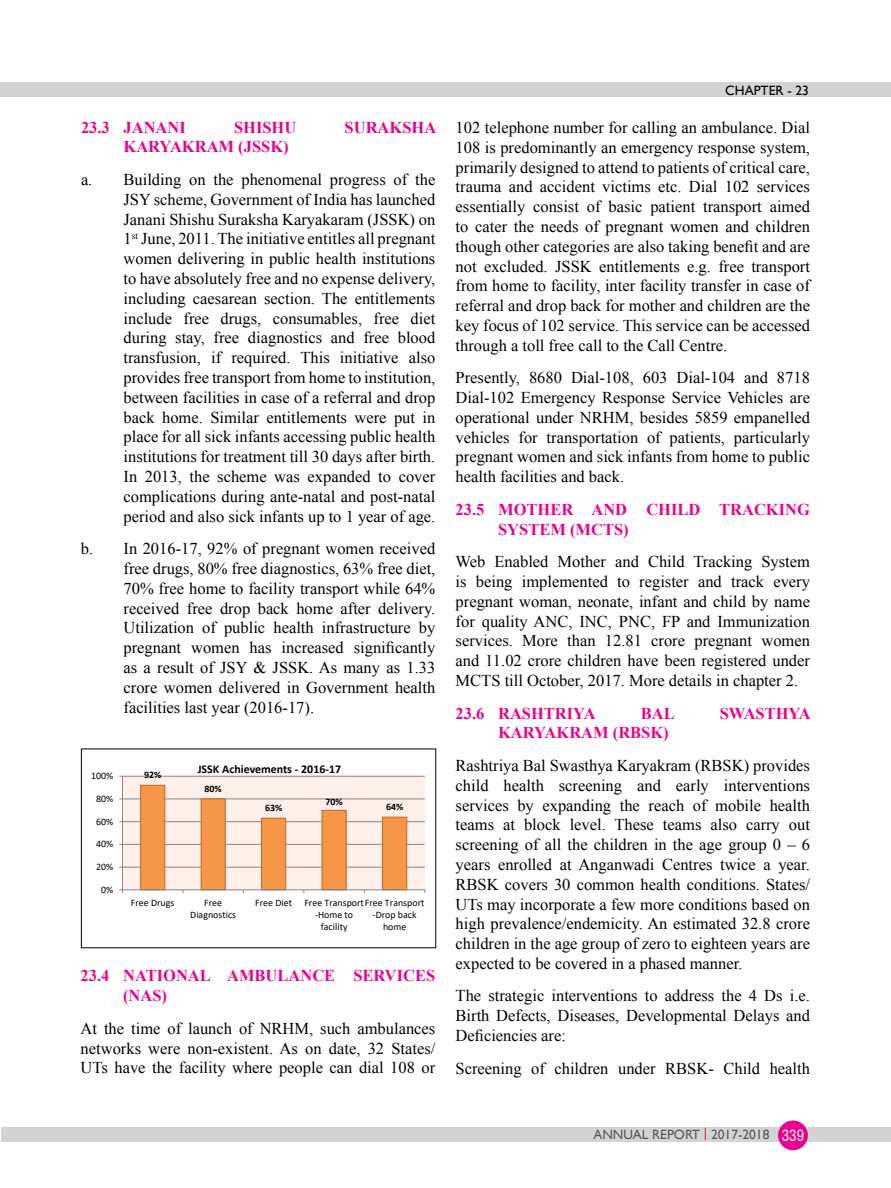
<style>
.page{position:relative;width:891px;height:1188px;background:#fff}
.page>*{position:absolute;margin:0;border:0;box-sizing:border-box;transform-origin:0 0}
.t1{font:16.5px/19.8px "Times New Roman";color:#000;text-align:justify}
.t2{font:700 16.5px/19.8px "Times New Roman";color:#ec008c}
.t3{font:condensed 15px "Swiss 721 BT";color:#fff}
.t4{font:13.5px "Gill Sans";color:#58595b}
.t5{font:13.5px "Gill Sans";color:#000}
.t6{font:700 12px "Calibri";color:#000}
.t7{font:9.9px/12.1px "Calibri";color:#000;text-align:center}
.t8{font:700 9.9px "Calibri";color:#000}
.s1{color:#d2232a}
</style>
<div class="page">
<div style="left:1px;top:1127px;width:890px;height:15px;background:#d1d3d4"></div>
<div style="left:0;top:82px;width:891px;height:15px;background:#d1d3d4"></div>
<div style="left:778px;top:1120px;width:30px;height:30px;background:#ec008c;border-radius:50%"></div>
<div style="left:122px;top:776px;width:303px;height:114px;background:#fdefe9"></div>
<hr style="left:122px;top:867px;width:303px;height:1px;background:#868686">
<hr style="left:122px;top:844px;width:303px;height:1px;background:#868686">
<hr style="left:122px;top:821px;width:303px;height:1px;background:#868686">
<hr style="left:122px;top:799px;width:303px;height:1px;background:#868686">
<hr style="left:122px;top:776px;width:303px;height:1px;background:#868686">
<hr style="left:122px;top:776px;width:1px;height:114px;background:#868686">
<hr style="left:122px;top:889px;width:303px;height:1px;background:#868686">
<svg style="left:140px;top:785px;width:268px;height:108px"></svg>
<p class="t2" style="left:81px;top:117px;width:106px">23.3 JANANI</p>
<p class="t2" style="left:234px;top:117px;width:64px">SHISHU</p>
<p class="t2" style="left:345px;top:117px;width:93px">SURAKSHA</p>
<p class="t2" style="left:124px;top:137px;width:167px">KARYAKRAM (JSSK)</p>
<p class="t1" style="left:124px;top:169px;width:313px;text-indent:-43px">a. Building on the phenomenal progress of the JSY scheme, Government of India has launched Janani Shishu Suraksha Karyakaram (JSSK) on 1<sup>st</sup> June, 2011. The initiative entitles all pregnant women delivering in public health institutions to have absolutely free and no expense delivery, including caesarean section. The entitlements include free drugs, consumables, free diet during stay, free diagnostics and free blood transfusion, if required. This initiative also provides free transport from home to institution, between facilities in case of a referral and drop back home. Similar entitlements were put in place for all sick infants accessing public health institutions for treatment till 30 days after birth.<br>In 2013, the scheme was expanded to cover complications during ante-natal and post-natal period and also sick infants up to 1 year of age.</p>
<p class="t1" style="left:124px;top:539px;width:313px;text-indent:-43px">b. In 2016-17, 92% of pregnant women received free drugs, 80% free diagnostics, 63% free diet, 70% free home to facility transport while 64% received free drop back home after delivery.<br>Utilization of public health infrastructure by pregnant women has increased significantly as a result of JSY &amp; JSSK. As many as 1.33 crore women delivered in Government health facilities last year (2016-17).</p>
<p class="t7" style="left:91px;top:769px;width:24px">100%</p>
<p class="t7" style="left:96px;top:792px;width:19px">80%</p>
<p class="t7" style="left:96px;top:815px;width:19px">60%</p>
<p class="t7" style="left:96px;top:838px;width:19px">40%</p>
<p class="t7" style="left:96px;top:860px;width:19px">20%</p>
<p class="t7" style="left:101px;top:883px;width:14px">0%</p>
<p class="t8" style="left:144px;top:768px;width:19px">92%</p>
<p class="t6" style="left:198px;top:761px;width:145px">JSSK Achievements - 2016-17</p>
<p class="t8" style="left:205px;top:781px;width:19px">80%</p>
<p class="t8" style="left:265px;top:801px;width:19px">63%</p>
<p class="t8" style="left:326px;top:795px;width:19px">70%</p>
<p class="t8" style="left:386px;top:800px;width:19px">64%</p>
<p class="t7" style="left:131px;top:896px;width:45px">Free Drugs</p>
<p class="t7" style="left:190px;top:896px;width:47px">Free<br>Diagnostics</p>
<p class="t7" style="left:255px;top:896px;width:171px">Free Diet Free TransportFree Transport</p>
<p class="t7" style="left:373px;top:908px;width:45px">-Drop back home</p>
<p class="t7" style="left:315px;top:908px;width:40px">-Home to</p>
<p class="t7" style="left:321px;top:920px;width:28px">facility</p>
<p class="t2" style="left:123px;top:966px;width:314px;text-indent:-43px">23.4 NATIONAL AMBULANCE SERVICES (NAS)</p>
<p class="t1" style="left:81px;top:1018px;width:356px">At the time of launch of NRHM, such ambulances networks were non-existent. As on date, 32 States/ UTs have the facility where people can dial 108 or</p>
<p class="t5" style="left:725px;top:83px;width:85px">CHAPTER - 23</p>
<p class="t1" style="left:456px;top:117px;width:356px">102 telephone number for calling an ambulance. Dial 108 is predominantly an emergency response system, primarily designed to attend to patients of critical care, trauma and accident victims etc. Dial 102 services essentially consist of basic patient transport aimed to cater the needs of pregnant women and children though other categories are also taking benefit and are not excluded. JSSK entitlements e.g. free transport from home to facility, inter facility transfer in case of referral and drop back for mother and children are the key focus of 102 service. This service can be accessed through a toll free call to the Call Centre.</p>
<p class="t1" style="left:456px;top:368px;width:356px">Presently, 8680 Dial-108, 603 Dial-104 and 8718<br>Dial-102 Emergency Response Service Vehicles are operational under NRHM, besides 5859 empanelled vehicles for transportation of patients, particularly pregnant women and sick infants from home to public health facilities and back.</p>
<p class="t2" style="left:498px;top:499px;width:313px;text-indent:-43px">23.5 MOTHER AND CHILD TRACKING<br>SYSTEM (MCTS)</p>
<p class="t1" style="left:456px;top:552px;width:356px">Web Enabled Mother and Child Tracking System is being implemented to register and track every pregnant woman, neonate, infant and child by name for quality ANC, INC, PNC, FP and Immunization services. More than 12.81 crore pregnant women and 11.02 crore children have been registered under MCTS till October, 2017. More details in chapter 2.</p>
<p class="t2" style="left:456px;top:703px;width:142px">23.6 RASHTRIYA</p>
<p class="t2" style="left:641px;top:703px;width:35px">BAL</p>
<p class="t2" style="left:720px;top:703px;width:93px">SWASTHYA</p>
<p class="t2" style="left:498px;top:723px;width:172px">KARYAKRAM (RBSK)</p>
<p class="t1" style="left:456px;top:755px;width:356px">Rashtriya Bal Swasthya Karyakram (RBSK) provides child health screening and early interventions services by expanding the reach of mobile health teams at block level. These teams also carry out screening of all the children in the age group 0 – 6 years enrolled at Anganwadi Centres twice a year.<br>RBSK covers 30 common health conditions. States/ UTs may incorporate a few more conditions based on high prevalence/endemicity. An estimated 32.8 crore children in the age group of zero to eighteen years are expected to be covered in a phased manner.</p>
<p class="t1" style="left:456px;top:986px;width:356px">The strategic interventions to address the 4 Ds i.e.<br>Birth Defects, Diseases, Developmental Delays and Deficiencies are:</p>
<p class="t1" style="left:456px;top:1058px;width:356px">Screening of children under RBSK- Child health</p>
<p class="t4" style="left:593px;top:1127px;width:178px">ANNUAL REPORT <span class="s1">|</span> 2017-2018</p>
<p class="t3" style="left:782px;top:1127px;width:24px">339</p>
</div>
